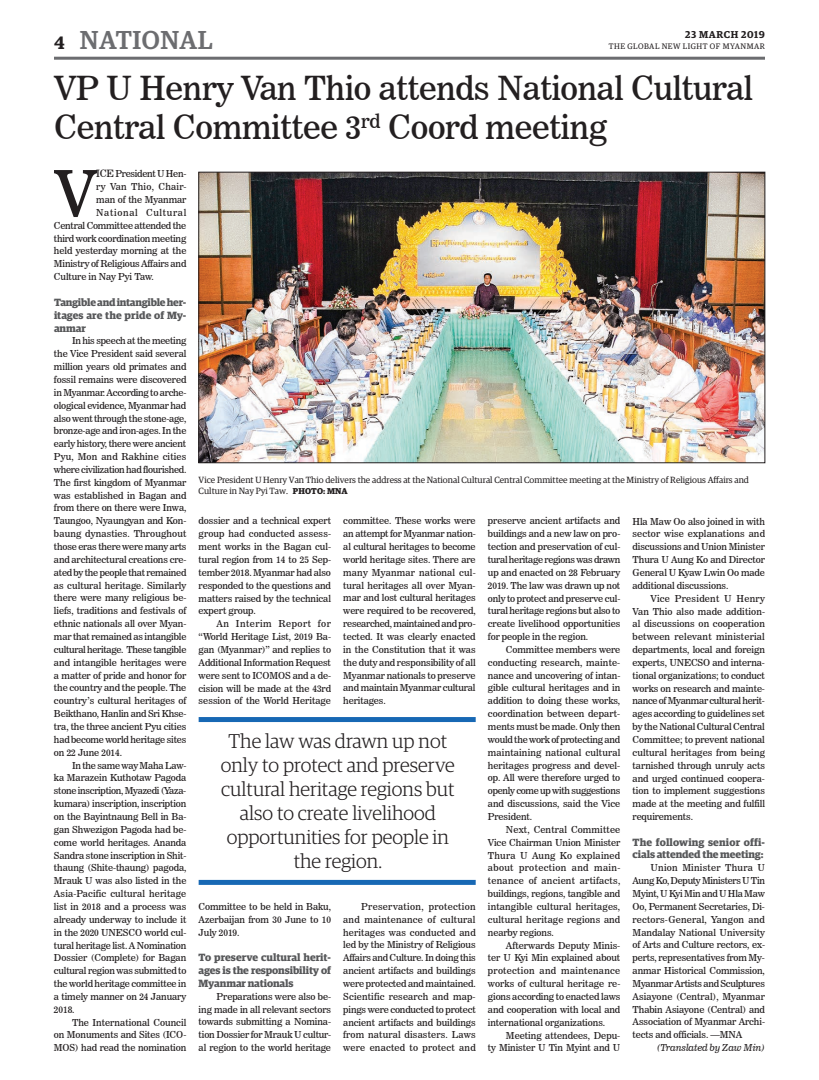
<style>
.page{position:relative;width:819px;height:1080px;background:#fff}
.page>*{position:absolute;margin:0;border:0;box-sizing:border-box;transform-origin:0 0}
.t1{font:62.9px "News 706 BT Roman C";color:#231f20}
.t2{font:33px/39.6px "News 706 BT Roman C";letter-spacing:-.01em;color:#231f20}
.t3{font:500 26px "Guardian Egyp";letter-spacing:.02em;color:#6c6d70}
.t4{font:300 20px/24px "Guardian Egyp";color:#231f20;text-align:center}
.t5{font:600 18px "Guardian Egyp";color:#231f20}
.t6{font:700 10.5px/12.9px "Guardian Egyp";letter-spacing:-.01em;color:#57585a;text-align:justify}
.t7{font:600 10px "Guardian Egyp";letter-spacing:.06em;color:#231f20}
.t8{font:9.5px/12.9px "News 706 BT Roman C";letter-spacing:-.01em;color:#231f20;text-align:justify}
.t9{font:9.5px "News 706 BT Italic C";letter-spacing:-.01em;color:#231f20}
.t10{font:9.5px "News 706 BT Roman C";letter-spacing:-.03em;color:#231f20}
.t11{font:9.5px "News 706 BT Roman C";letter-spacing:.02em;color:#231f20}
.t12{font:9.5px "News 706 BT Roman C";letter-spacing:.07em;color:#231f20}
.t13{font:9px/10.8px "Guardian Egyp";color:#231f20}
.t14{font:8px "Guardian Egyp";letter-spacing:.06em;color:#231f20}
.s1{font-size:10px}
.s2{font-weight:700;font-size:8.5px}
</style>
<div class="page">
<hr style="left:54px;top:57px;width:711px;height:3px;background:#6c6d70">
<div style="left:199px;top:717px;width:277px;height:5px;background:#1768b4"></div>
<div style="left:199px;top:880px;width:277px;height:5px;background:#1768b4"></div>
<img style="left:201px;top:174px;width:562px;height:287px">
<div style="left:199px;top:172px;width:566px;height:291px;border:1px solid #231f20"></div>
<h3 class="t5" style="left:54px;top:29px;width:12px">4</h3>
<h3 class="t3" style="left:80px;top:21px;width:134px">NATIONAL</h3>
<p class="t7" style="left:685px;top:27px;width:81px">23 MARCH 2019</p>
<p class="t14" style="left:609px;top:41px;width:158px">THE GLOBAL NEW LIGHT OF MYANMAR</p>
<h2 class="t2" style="left:54px;top:68px;width:701px">VP U Henry Van Thio attends National Cultural<br>Central Committee 3<sup>rd</sup> Coord meeting</h2>
<h1 class="t1" style="left:54px;top:156px;width:44px">V</h1>
<p class="t10" style="left:96px;top:168px;width:92px"><span class="s1">ICE</span> President U Hen-</p>
<p class="t11" style="left:96px;top:181px;width:92px">ry Van Thio, Chair-</p>
<p class="t8" style="left:96px;top:193px;width:92px">man of the Myanmar</p>
<p class="t12" style="left:96px;top:207px;width:92px">National Cultural</p>
<p class="t8" style="left:54px;top:219px;width:134px">Central Committee attended the</p>
<p class="t8" style="left:54px;top:232px;width:134px">third work coordination meeting</p>
<p class="t8" style="left:54px;top:245px;width:134px">held yesterday morning at the</p>
<p class="t8" style="left:54px;top:257px;width:134px">Ministry of Religious Affairs and</p>
<p class="t8" style="left:54px;top:270px;width:101px">Culture in Nay Pyi Taw.</p>
<p class="t6" style="left:54px;top:295px;width:134px">Tangible and intangible her&shy;itages are the pride of My&shy;anmar</p>
<p class="t8" style="left:54px;top:335px;width:134px;text-indent:18px">In his speech at the meeting the Vice President said several million years old primates and fossil remains were discovered in Myanmar. According to arche&shy;ological evidence, Myanmar had also went through the stone-age, bronze-age and iron-ages. In the early history, there were ancient Pyu, Mon and Rakhine cities where civilization had flourished.<br>The first kingdom of Myanmar was established in Bagan and from there on there were Inwa, Taungoo, Nyaungyan and Kon&shy;baung dynasties. Throughout those eras there were many arts and architectural creations cre&shy;ated by the people that remained as cultural heritage. Similarly there were many religious be&shy;liefs, traditions and festivals of ethnic nationals all over Myan&shy;mar that remained as intangible cultural heritage. These tangible and intangible heritages were a matter of pride and honor for the country and the people. The country’s cultural heritages of Beikthano, Hanlin and Sri Khse&shy;tra, the three ancient Pyu cities had become world heritage sites on 22 June 2014.</p>
<p class="t8" style="left:54px;top:759px;width:134px;text-indent:18px">In the same way Maha Law&shy;ka Marazein Kuthotaw Pagoda stone inscription, Myazedi (Yaza&shy;kumara) inscription, inscription on the Bayintnaung Bell in Ba&shy;gan Shwezigon Pagoda had be&shy;come world heritages. Ananda Sandra stone inscription in Shit&shy;thaung (Shite-thaung) pagoda, Mrauk U was also listed in the Asia-Pacific cultural heritage list in 2018 and a process was already underway to include it in the 2020 UNESCO world cul&shy;tural heritage list. A Nomination Dossier (Complete) for Bagan cultural region was submitted to the world heritage committee in a timely manner on 24 January 2018.</p>
<p class="t8" style="left:54px;top:1016px;width:134px;text-indent:18px">The International Council on Monuments and Sites (ICO-MOS) had read the nomination</p>
<p class="t13" style="left:199px;top:474px;width:552px">Vice President U Henry Van Thio delivers the address at the National Cultural Central Committee meeting at the Ministry of Religious Affairs and<br>Culture in Nay Pyi Taw. <span class="s2">PHOTO: MNA</span></p>
<p class="t8" style="left:199px;top:515px;width:134px">dossier and a technical expert group had conducted assess&shy;ment works in the Bagan cul&shy;tural region from 14 to 25 Sep&shy;tember 2018. Myanmar had also responded to the questions and matters raised by the technical expert group.</p>
<p class="t8" style="left:199px;top:617px;width:134px;text-indent:18px">An Interim Report for “World Heritage List, 2019 Ba&shy;gan (Myanmar)” and replies to Additional Information Request were sent to ICOMOS and a de&shy;cision will be made at the 43rd session of the World Heritage</p>
<p class="t8" style="left:343px;top:514px;width:134px">committee. These works were an attempt for Myanmar nation&shy;al cultural heritages to become world heritage sites. There are many Myanmar national cul&shy;tural heritages all over Myan&shy;mar and lost cultural heritages were required to be recovered, researched, maintained and pro&shy;tected. It was clearly enacted in the Constitution that it was the duty and responsibility of all Myanmar nationals to preserve and maintain Myanmar cultural heritages.</p>
<h3 class="t4" style="left:221px;top:728px;width:236px">The law was drawn up not only to protect and preserve cultural heritage regions but also to create livelihood opportunities for people in the region.</h3>
<p class="t8" style="left:199px;top:900px;width:134px">Committee to be held in Baku, Azerbaijan from 30 June to 10<br>July 2019.</p>
<p class="t6" style="left:199px;top:950px;width:134px">To preserve cultural herit&shy;ages is the responsibility of Myanmar nationals</p>
<p class="t8" style="left:199px;top:990px;width:134px;text-indent:18px">Preparations were also be&shy;ing made in all relevant sectors towards submitting a Nomina&shy;tion Dossier for Mrauk U cultur&shy;al region to the world heritage</p>
<p class="t8" style="left:343px;top:900px;width:134px;text-indent:18px">Preservation, protection and maintenance of cultural heritages was conducted and led by the Ministry of Religious Affairs and Culture. In doing this ancient artifacts and buildings were protected and maintained.<br>Scientific research and map&shy;pings were conducted to protect ancient artifacts and buildings from natural disasters. Laws were enacted to protect and</p>
<p class="t8" style="left:488px;top:515px;width:134px">preserve ancient artifacts and buildings and a new law on pro&shy;tection and preservation of cul&shy;tural heritage regions was drawn up and enacted on 28 February 2019. The law was drawn up not only to protect and preserve cul&shy;tural heritage regions but also to create livelihood opportunities for people in the region.</p>
<p class="t8" style="left:488px;top:643px;width:134px;text-indent:18px">Committee members were conducting research, mainte&shy;nance and uncovering of intan&shy;gible cultural heritages and in addition to doing these works, coordination between depart&shy;ments must be made. Only then would the work of protecting and maintaining national cultural heritages progress and devel&shy;op. All were therefore urged to openly come up with suggestions and discussions, said the Vice President.</p>
<p class="t8" style="left:488px;top:823px;width:134px;text-indent:18px">Next, Central Committee Vice Chairman Union Minister Thura U Aung Ko explained about protection and main&shy;tenance of ancient artifacts, buildings, regions, tangible and intangible cultural heritages, cultural heritage regions and nearby regions.</p>
<p class="t8" style="left:488px;top:939px;width:134px;text-indent:18px">Afterwards Deputy Minis&shy;ter U Kyi Min explained about protection and maintenance works of cultural heritage re&shy;gions according to enacted laws and cooperation with local and international organizations.</p>
<p class="t8" style="left:488px;top:1029px;width:134px;text-align:right">Meeting attendees, Depu-<br>ty Minister U Tin Myint and U</p>
<p class="t8" style="left:633px;top:515px;width:134px">Hla Maw Oo also joined in with sector wise explanations and discussions and Union Minister Thura U Aung Ko and Director General U Kyaw Lwin Oo made additional discussions.</p>
<p class="t8" style="left:633px;top:592px;width:134px;text-indent:18px">Vice President U Henry Van Thio also made addition&shy;al discussions on cooperation between relevant ministerial departments, local and foreign experts, UNECSO and interna&shy;tional organizations; to conduct works on research and mainte&shy;nance of Myanmar cultural herit&shy;ages according to guidelines set by the National Cultural Central Committee; to prevent national cultural heritages from being tarnished through unruly acts and urged continued coopera&shy;tion to implement suggestions made at the meeting and fulfill requirements.</p>
<p class="t6" style="left:633px;top:834px;width:134px">The following senior offi&shy;cials attended the meeting:</p>
<p class="t8" style="left:633px;top:861px;width:134px;text-indent:18px">Union Minister Thura U Aung Ko, Deputy Ministers U Tin Myint, U Kyi Min and U Hla Maw Oo, Permanent Secretaries, Di&shy;rectors-General, Yangon and Mandalay National University of Arts and Culture rectors, ex&shy;perts, representatives from My&shy;anmar Historical Commission, Myanmar Artists and Sculptures Asiayone (Central), Myanmar Thabin Asiayone (Central) and Association of Myanmar Archi&shy;tects and officials. —MNA</p>
<p class="t9" style="left:657px;top:1042px;width:110px">(Translated by Zaw Min)</p>
</div>
